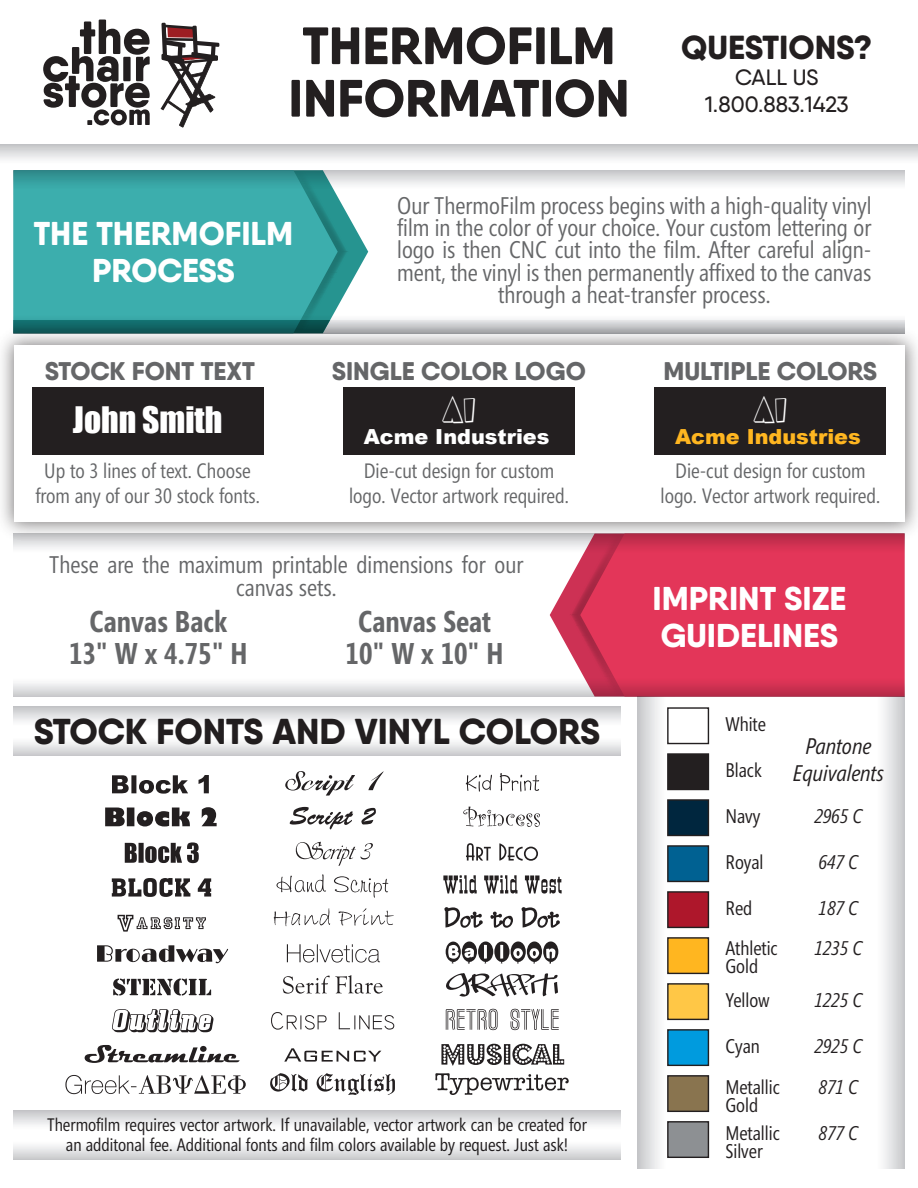
<style>
.page{position:relative;width:918px;height:1188px;background:#fff}
.page>*{position:absolute;margin:0;border:0;box-sizing:border-box;transform-origin:0 0}
.t1{font:800 52.5px/52.5px "Qanelas Soft DEMO";color:#231f20}
.t2{font:800 36px "Qanelas Soft DEMO";color:#231f20}
.t3{font:33.6px "Impact";color:#fff}
.t4{font:33.6px "Airmole Shaded";color:#fff}
.t5{font:800 33.3px "Qanelas Soft DEMO";color:#231f20}
.t6{font:800 33px/37.5px "Qanelas Soft DEMO";color:#fff;text-align:center}
.t7{font:700 30px/31.5px "Segoe Condensed";color:#656668;text-align:center}
.t8{font:800 25.5px "Qanelas Soft DEMO";color:#656668}
.t9{font:24px/22.5px "Segoe Condensed";color:#656668;text-align:center}
.t10{font:italic 22.5px/27px "Segoe Condensed";color:#231f20;text-align:center}
.t11{font:500 22.2px/26.7px "Qanelas Soft DEMO";color:#231f20;text-align:center}
.t12{font:20.7px/24.9px "Segoe Condensed";color:#656668;text-align:center}
.t13{font:900 20.7px "Arial";color:#fff}
.t14{font:900 20.7px "Arial";color:#ffb620}
.t15{font:19.65px/39.3px "Segoe Condensed";color:#231f20}
.t16{font:italic 19.65px/39.3px "Segoe Condensed";color:#231f20}
.t17{font:18px/20px "Segoe Condensed";color:#231f20;text-align:center}
</style>
<div class="page">
<svg style="left:348px;top:215px;width:20px;height:73px"></svg>
<svg style="left:338px;top:197px;width:10px;height:109px"></svg>
<div style="left:14px;top:195px;width:324px;height:114px;background:#3caead"></div>
<svg style="left:14px;top:309px;width:890px;height:12px"></svg>
<svg style="left:14px;top:170px;width:890px;height:25px"></svg>
<img style="left:2px;top:321px;width:916px;height:228px">
<div style="left:14px;top:345px;width:891px;height:177px;background:#fff"></div>
<svg style="left:43px;top:20px;width:107px;height:105px"></svg>
<svg style="left:161px;top:23px;width:58px;height:105px"></svg>
<div style="left:0;top:145px;width:918px;height:24px;background:linear-gradient(to bottom,#cbcdcf,#fff)"></div>
<div style="left:32px;top:388px;width:231px;height:67px;background:#231f20"></div>
<div style="left:343px;top:388px;width:232px;height:67px;background:#231f20"></div>
<div style="left:655px;top:388px;width:231px;height:67px;background:#231f20"></div>
<svg style="left:550px;top:578px;width:20px;height:74px"></svg>
<svg style="left:570px;top:560px;width:10px;height:110px"></svg>
<div style="left:580px;top:558px;width:324px;height:114px;background:#e33659"></div>
<svg style="left:14px;top:534px;width:890px;height:24px"></svg>
<svg style="left:14px;top:672px;width:890px;height:25px"></svg>
<svg style="left:637px;top:697px;width:37px;height:471px"></svg>
<div style="left:868px;top:697px;width:36px;height:471px;background:linear-gradient(to right,#fff,#cfd0d2)"></div>
<svg style="left:65px;top:771px;width:504px;height:324px"></svg>
<div style="left:667px;top:707px;width:42px;height:37px;background:#fff;border:1px solid #231f20"></div>
<div style="left:667px;top:753px;width:42px;height:37px;background:#231f20;border:1px solid #231f20"></div>
<div style="left:667px;top:799px;width:42px;height:37px;background:#00263e;border:1px solid #231f20"></div>
<div style="left:667px;top:845px;width:42px;height:37px;background:#006192;border:1px solid #231f20"></div>
<div style="left:667px;top:891px;width:42px;height:37px;background:#ae172b;border:1px solid #231f20"></div>
<div style="left:667px;top:937px;width:42px;height:37px;background:#ffb620;border:1px solid #231f20"></div>
<div style="left:667px;top:983px;width:42px;height:37px;background:#ffc746;border:1px solid #231f20"></div>
<div style="left:667px;top:1029px;width:42px;height:37px;background:#009bde;border:1px solid #231f20"></div>
<div style="left:667px;top:1075px;width:42px;height:37px;background:#89744f;border:1px solid #231f20"></div>
<div style="left:667px;top:1121px;width:42px;height:37px;background:#8d9093;border:1px solid #231f20"></div>
<div style="left:14px;top:707px;width:607px;height:24px;background:linear-gradient(to bottom,#cbccce,#fff)"></div>
<svg style="left:14px;top:742px;width:607px;height:14px;background:#dedee0"></svg>
<svg style="left:14px;top:1110px;width:607px;height:15px;background:#dbdcde"></svg>
<div style="left:14px;top:1135px;width:607px;height:24px;background:linear-gradient(to bottom,#fff,#d1d3d4)"></div>
<h1 class="t1" style="left:288px;top:23px;width:343px">THERMOFILM<br>INFORMATION</h1>
<h3 class="t5" style="left:681px;top:32px;width:193px">QUESTIONS?</h3>
<p class="t11" style="left:705px;top:66px;width:145px">CALL US<br>1.800.883.1423</p>
<h3 class="t6" style="left:34px;top:216px;width:261px">THE THERMOFILM<br>PROCESS</h3>
<p class="t8" style="left:45px;top:359px;width:211px">STOCK FONT TEXT</p>
<h3 class="t3" style="left:73px;top:393px;width:151px">John Smith</h3>
<p class="t12" style="left:35px;top:458px;width:226px">Up to 3 lines of text. Choose from any of our 30 stock fonts.</p>
<p class="t9" style="left:397px;top:194px;width:476px">Our ThermoFilm process begins with a high-quality vinyl film in the color of your choice. Your custom lettering or logo is then CNC cut into the film. After careful align&shy;ment, the vinyl is then permanently affixed to the canvas through a heat-transfer process.</p>
<p class="t8" style="left:332px;top:359px;width:255px">SINGLE COLOR LOGO</p>
<h3 class="t4" style="left:442px;top:391px;width:35px">AI</h3>
<p class="t13" style="left:364px;top:424px;width:187px">Acme Industries</p>
<p class="t12" style="left:349px;top:458px;width:221px">Die-cut design for custom logo. Vector artwork required.</p>
<p class="t8" style="left:664px;top:359px;width:215px">MULTIPLE COLORS</p>
<h3 class="t4" style="left:754px;top:391px;width:35px">AI</h3>
<p class="t14" style="left:675px;top:424px;width:187px">Acme Industries</p>
<p class="t12" style="left:661px;top:458px;width:221px">Die-cut design for custom logo. Vector artwork required.</p>
<p class="t9" style="left:49px;top:554px;width:476px">These are the maximum printable dimensions for our canvas sets.</p>
<p class="t7" style="left:69px;top:606px;width:180px">Canvas Back<br>13" W x 4.75" H</p>
<p class="t7" style="left:346px;top:606px;width:159px">Canvas Seat<br>10" W x 10" H</p>
<h2 class="t2" style="left:34px;top:716px;width:567px">STOCK FONTS AND VINYL COLORS</h2>
<p class="t17" style="left:47px;top:1115px;width:541px">Thermofilm requires vector artwork. If unavailable, vector artwork can be created for an additonal fee. Additional fonts and film colors available by request. Just ask!</p>
<h3 class="t6" style="left:652px;top:582px;width:195px;text-align:left">IMPRINT SIZE<br>GUIDELINES</h3>
<p class="t15" style="left:725px;top:705px;width:42px">White</p>
<p class="t15" style="left:725px;top:751px;width:38px">Black</p>
<p class="t15" style="left:725px;top:797px;width:37px">Navy</p>
<p class="t15" style="left:725px;top:843px;width:40px">Royal</p>
<p class="t15" style="left:725px;top:889px;width:54px">Red<br>Athletic</p>
<p class="t15" style="left:725px;top:947px;width:34px">Gold</p>
<p class="t15" style="left:725px;top:981px;width:46px">Yellow</p>
<p class="t15" style="left:725px;top:1026px;width:56px;line-height:40.3px">Cyan<br>Metallic</p>
<p class="t15" style="left:725px;top:1085px;width:34px">Gold</p>
<p class="t10" style="left:793px;top:733px;width:93px">Pantone<br>Equivalents</p>
<p class="t16" style="left:814px;top:797px;width:49px">2965 C</p>
<p class="t16" style="left:819px;top:843px;width:41px">647 C</p>
<p class="t16" style="left:814px;top:889px;width:49px">187 C<br>1235 C</p>
<p class="t16" style="left:814px;top:981px;width:49px">1225 C</p>
<p class="t16" style="left:814px;top:1026px;width:49px;line-height:40.3px">2925 C<br>871 C</p>
<p class="t15" style="left:725px;top:1124px;width:56px;line-height:18.3px">Metallic<br>Silver</p>
<p class="t16" style="left:819px;top:1113px;width:41px">877 C</p>
</div>
